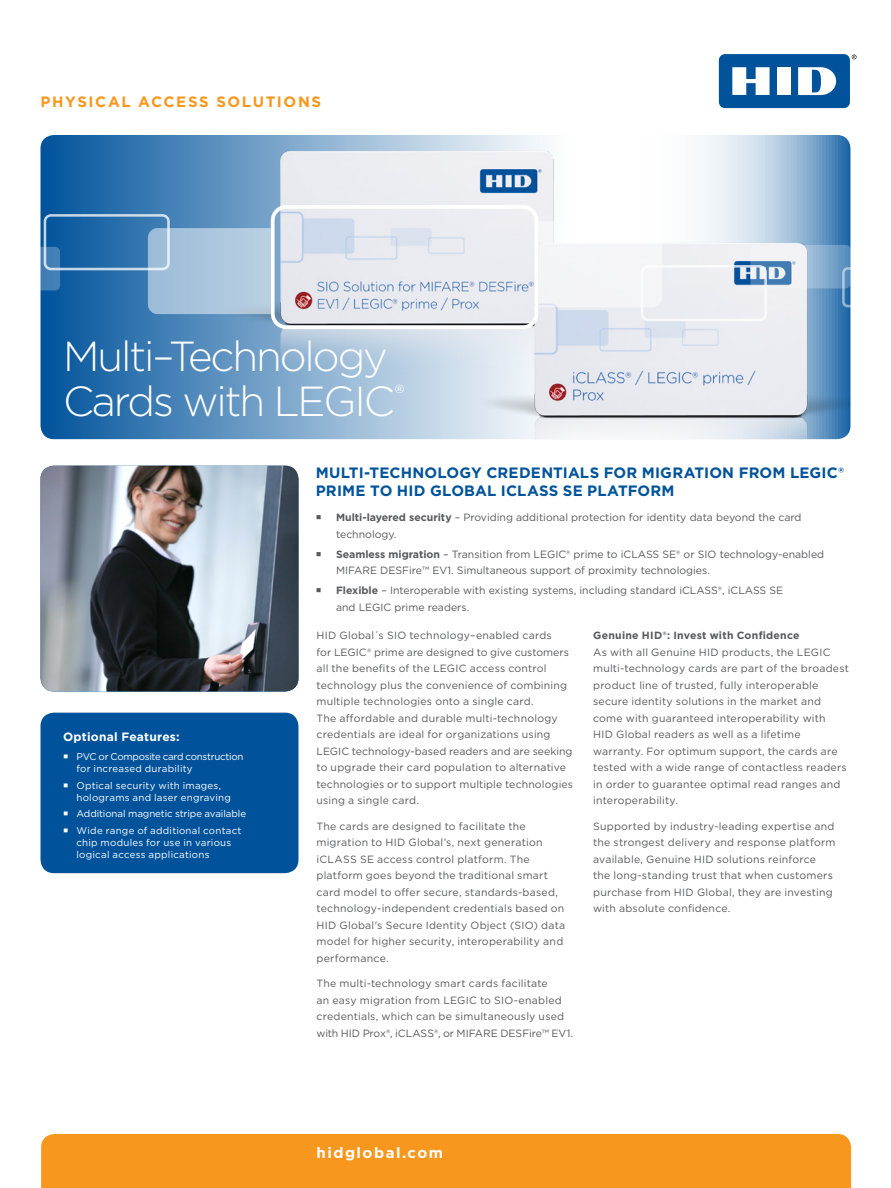
<style>
.page{position:relative;width:891px;height:1188px;background:#fff}
.page>*{position:absolute;margin:0;border:0;box-sizing:border-box;transform-origin:0 0}
.t1{font:300 42px/45px "Gotham";letter-spacing:-.05em;color:#fff}
.sub_head{font:700 15px/18px "Gotham";letter-spacing:.01em;color:#00539b}
.t2{font:700 15px "Gotham";letter-spacing:.11em;color:#f8971d}
.t3{font:700 15px "Gotham";letter-spacing:.1em;color:#fff}
.t4{font:700 12px "Gotham";letter-spacing:.02em;color:#fff}
.Body{font:10.5px/16.5px "Gotham";letter-spacing:.02em;color:#58595b}
.Body-2{font:10.5px/16.5px "Gotham";color:#58595b}
.Body-3{font:700 10.5px "Gotham";letter-spacing:.025em;color:#58595b}
.t5{font:9.75px/12px "Gotham";letter-spacing:.02em;color:#fff}
.t6{font:9.75px/12px "Gotham";letter-spacing:-.025em;color:#fff}
.t7{font:9.75px "Gotham";letter-spacing:-.01em;color:#fff}
.s1{font-weight:700}
</style>
<div class="page">
<svg style="left:40px;top:135px;width:810px;height:304px;background:#6b9bc5"></svg>
<div style="left:40px;top:713px;width:258px;height:160px;background:#00539b;border-radius:14px"></div>
<img style="left:40px;top:466px;width:258px;height:226px">
<svg style="left:852px;top:55px;width:5px;height:4px"></svg>
<div style="left:719px;top:54px;width:131px;height:54px;background:#00539b;border-radius:6px"></div>
<div style="left:777px;top:67px;width:14px;height:28px;background:#fff"></div>
<svg style="left:732px;top:67px;width:38px;height:28px"></svg>
<svg style="left:798px;top:67px;width:38px;height:28px"></svg>
<div style="left:41px;top:1134px;width:810px;height:54px;background:#f8971d"></div>
<img style="left:213px;top:144px;width:404px;height:246px">
<img style="left:467px;top:235px;width:384px;height:204px">
<div style="left:44px;top:214px;width:126px;height:56px;border:3px solid #fff;border-radius:6px"></div>
<svg style="left:40px;top:247px;width:20px;height:43px"></svg>
<div style="left:271px;top:205px;width:267px;height:124px;border:4px solid #fff;border-radius:14px"></div>
<svg style="left:148px;top:228px;width:123px;height:86px;background:#aac5dd"></svg>
<div style="left:641px;top:265px;width:126px;height:56px;border:3px solid #fff;border-radius:6px"></div>
<svg style="left:750px;top:245px;width:100px;height:43px"></svg>
<svg style="left:842px;top:267px;width:8px;height:40px"></svg>
<svg style="left:538px;top:221px;width:124px;height:86px"></svg>
<p class="t2" style="left:40px;top:92px;width:282px">PHYSICAL ACCESS SOLUTIONS</p>
<p class="t1" style="left:63px;top:333px;width:343px">Multi–Technology<br>Cards with LEGIC<sup>®</sup></p>
<p class="t4" style="left:63px;top:729px;width:118px">Optional Features:</p>
<p class="t6" style="left:76px;top:750px;width:169px">PVC or Composite card construction for increased durability</p>
<p class="t5" style="left:76px;top:779px;width:156px">Optical security with images, holograms and laser engraving</p>
<p class="t7" style="left:76px;top:808px;width:171px">Additional magnetic stripe available</p>
<p class="t5" style="left:76px;top:824px;width:167px">Wide range of additional contact chip modules for use in various logical access applications</p>
<p class="sub_head" style="left:316px;top:463px;width:530px">MULTI-TECHNOLOGY CREDENTIALS FOR MIGRATION FROM LEGIC®<br>PRIME TO HID GLOBAL ICLASS SE PLATFORM</p>
<p class="Body-2" style="left:336px;top:509px;width:467px"><span class="s1">Multi-layered security</span> – Providing additional protection for identity data beyond the card technology.</p>
<p class="Body-2" style="left:336px;top:545px;width:490px"><span class="s1">Seamless migration</span> – Transition from LEGIC® prime to iCLASS SE® or SIO technology-enabled<br>MIFARE DESFire™ EV1. Simultaneous support of proximity technologies.</p>
<p class="Body-2" style="left:336px;top:582px;width:449px"><span class="s1">Flexible</span> – Interoperable with existing systems, including standard iCLASS®, iCLASS SE and LEGIC prime readers.</p>
<p class="Body" style="left:316px;top:627px;width:258px">HID Global´s SIO technology–enabled cards<br>for LEGIC® prime are designed to give customers all the benefits of the LEGIC access control technology plus the convenience of combining multiple technologies onto a single card.<br>The affordable and durable multi-technology credentials are ideal for organizations using LEGIC technology-based readers and are seeking to upgrade their card population to alternative technologies or to support multiple technologies using a single card.</p>
<p class="Body" style="left:316px;top:817px;width:250px">The cards are designed to facilitate the migration to HID Global’s, next generation iCLASS SE access control platform. The platform goes beyond the traditional smart card model to offer secure, standards-based, technology-independent credentials based on HID Global's Secure Identity Object (SIO) data model for higher security, interoperability and performance.</p>
<p class="Body" style="left:316px;top:975px;width:258px">The multi-technology smart cards facilitate<br>an easy migration from LEGIC to SIO-enabled credentials, which can be simultaneously used with HID Prox®, iCLASS®, or MIFARE DESFire™ EV1.</p>
<p class="Body-3" style="left:593px;top:629px;width:208px">Genuine HID®: Invest with Confidence</p>
<p class="Body" style="left:593px;top:644px;width:258px">As with all Genuine HID products, the LEGIC multi-technology cards are part of the broadest product line of trusted, fully interoperable secure identity solutions in the market and come with guaranteed interoperability with<br>HID Global readers as well as a lifetime warranty. For optimum support, the cards are tested with a wide range of contactless readers in order to guarantee optimal read ranges and interoperability.</p>
<p class="Body" style="left:593px;top:817px;width:244px">Supported by industry-leading expertise and the strongest delivery and response platform available, Genuine HID solutions reinforce the long-standing trust that when customers purchase from HID Global, they are investing with absolute confidence.</p>
<p class="t3" style="left:316px;top:1142px;width:128px">hidglobal.com</p>
</div>
